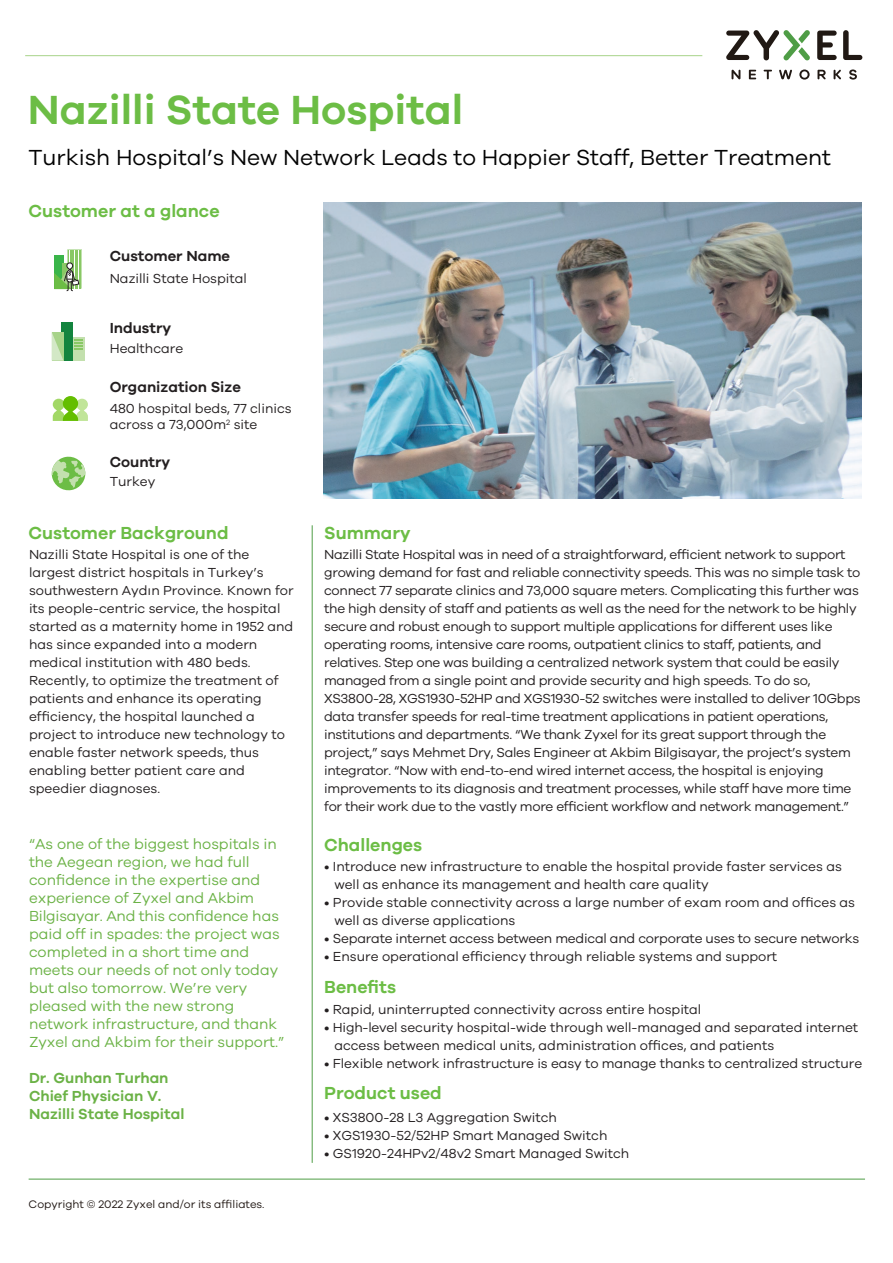
<style>
.page{position:relative;width:893px;height:1263px;background:#fff}
.page>*{position:absolute;margin:0;border:0;box-sizing:border-box;transform-origin:0 0}
.t1{font:600 42px "Galano Grotesque";color:#6cbd45}
.t2{font:22.5px "Galano Grotesque";color:#030303}
.t3{font:600 18px "Galano Grotesque";color:#6cbd45}
.t4{font:15px/18px "Galano Grotesque";color:#6bb246}
.t5{font:600 15px/18px "Galano Grotesque";color:#6bb246}
.t6{font:600 15px "Galano Grotesque";color:#231f20}
.t7{font:13.5px/18px "Galano Grotesque";letter-spacing:-.005em;color:#231f20}
.t8{font:11.25px "Galano Grotesque";color:#211814}
</style>
<div class="page">
<div style="left:61px;top:322px;width:12px;height:38px;background:#13843e"></div>
<div style="left:73px;top:337px;width:11px;height:23px;background:#c3e0ae"></div>
<svg style="left:52px;top:332px;width:11px;height:28px"></svg>
<svg style="left:74px;top:339px;width:9px;height:10px"></svg>
<svg style="left:54px;top:249px;width:28px;height:42px"></svg>
<svg style="left:51px;top:456px;width:35px;height:35px"></svg>
<svg style="left:53px;top:396px;width:35px;height:25px"></svg>
<hr style="left:312px;top:525px;width:1px;height:638px;background:#4f9d46">
<img style="left:324px;top:203px;width:537px;height:296px">
<svg style="left:731px;top:70px;width:9px;height:9px"></svg>
<svg style="left:749px;top:70px;width:7px;height:9px"></svg>
<svg style="left:764px;top:70px;width:8px;height:9px"></svg>
<svg style="left:779px;top:70px;width:13px;height:9px"></svg>
<svg style="left:799px;top:69px;width:11px;height:11px"></svg>
<svg style="left:834px;top:70px;width:7px;height:9px"></svg>
<svg style="left:849px;top:69px;width:8px;height:11px"></svg>
<svg style="left:817px;top:70px;width:9px;height:9px"></svg>
<svg style="left:843px;top:30px;width:19px;height:30px"></svg>
<svg style="left:817px;top:31px;width:20px;height:29px"></svg>
<svg style="left:726px;top:30px;width:84px;height:30px"></svg>
<hr style="left:25px;top:55px;width:677px;height:1px;background:#a7d389">
<hr style="left:29px;top:1179px;width:836px;height:1px;background:#4f9d46">
<h1 class="t1" style="left:28px;top:85px;width:437px">Nazilli State Hospital</h1>
<h2 class="t2" style="left:28px;top:144px;width:804px">Turkish Hospital’s New Network Leads to Happier Staff, Better Treatment</h2>
<h3 class="t3" style="left:29px;top:200px;width:193px">Customer at a glance</h3>
<p class="t6" style="left:110px;top:246px;width:122px">Customer Name</p>
<p class="t7" style="left:110px;top:269px;width:139px">Nazilli State Hospital</p>
<p class="t6" style="left:110px;top:319px;width:63px">Industry</p>
<p class="t7" style="left:110px;top:339px;width:75px">Healthcare</p>
<p class="t6" style="left:110px;top:378px;width:133px">Organization Size</p>
<p class="t7" style="left:110px;top:400px;width:183px;line-height:16.2px">480 hospital beds, 77 clinics across a 73,000m<sup>2</sup> site</p>
<p class="t6" style="left:110px;top:452px;width:62px">Country</p>
<p class="t7" style="left:110px;top:472px;width:47px">Turkey</p>
<h3 class="t3" style="left:29px;top:522px;width:202px">Customer Background</h3>
<p class="t7" style="left:29px;top:545px;width:266px">Nazilli State Hospital is one of the largest district hospitals in Turkey’s southwestern Aydın Province. Known for its people-centric service, the hospital started as a maternity home in 1952 and has since expanded into a modern medical institution with 480 beds.<br>Recently, to optimize the treatment of patients and enhance its operating efficiency, the hospital launched a project to introduce new technology to enable faster network speeds, thus enabling better patient care and speedier diagnoses.</p>
<p class="t4" style="left:29px;top:835px;width:257px">“As one of the biggest hospitals in the Aegean region, we had full confidence in the expertise and experience of Zyxel and Akbim<br>Bilgisayar. And this confidence has paid off in spades: the project was completed in a short time and meets our needs of not only today but also tomorrow. We’re very pleased with the new strong network infrastructure, and thank<br>Zyxel and Akbim for their support.”</p>
<p class="t5" style="left:29px;top:1069px;width:157px">Dr. Gunhan Turhan<br>Chief Physician V.<br>Nazilli State Hospital</p>
<p class="t8" style="left:29px;top:1197px;width:237px">Copyright © 2022 Zyxel and/or its affiliates.</p>
<h3 class="t3" style="left:324px;top:522px;width:88px">Summary</h3>
<p class="t7" style="left:324px;top:545px;width:538px">Nazilli State Hospital was in need of a straightforward, efficient network to support growing demand for fast and reliable connectivity speeds. This was no simple task to connect 77 separate clinics and 73,000 square meters. Complicating this further was the high density of staff and patients as well as the need for the network to be highly secure and robust enough to support multiple applications for different uses like operating rooms, intensive care rooms, outpatient clinics to staff, patients, and relatives. Step one was building a centralized network system that could be easily managed from a single point and provide security and high speeds. To do so, XS3800-28, XGS1930-52HP and XGS1930-52 switches were installed to deliver 10Gbps data transfer speeds for real-time treatment applications in patient operations, institutions and departments. “We thank Zyxel for its great support through the project,” says Mehmet Dry, Sales Engineer at Akbim Bilgisayar, the project’s system integrator. “Now with end-to-end wired internet access, the hospital is enjoying improvements to its diagnosis and treatment processes, while staff have more time for their work due to the vastly more efficient workflow and network management.”</p>
<h3 class="t3" style="left:324px;top:834px;width:100px">Challenges</h3>
<p class="t7" style="left:334px;top:857px;width:509px;text-indent:-10px">• Introduce new infrastructure to enable the hospital provide faster services as well as enhance its management and health care quality</p>
<p class="t7" style="left:334px;top:893px;width:522px;text-indent:-10px">• Provide stable connectivity across a large number of exam room and offices as well as diverse applications</p>
<p class="t7" style="left:324px;top:929px;width:537px">• Separate internet access between medical and corporate uses to secure networks</p>
<p class="t7" style="left:324px;top:947px;width:455px">• Ensure operational efficiency through reliable systems and support</p>
<h3 class="t3" style="left:324px;top:976px;width:73px">Benefits</h3>
<p class="t7" style="left:324px;top:1000px;width:379px">• Rapid, uninterrupted connectivity across entire hospital</p>
<p class="t7" style="left:334px;top:1018px;width:525px;text-indent:-10px">• High-level security hospital-wide through well-managed and separated internet access between medical units, administration offices, and patients</p>
<p class="t7" style="left:324px;top:1054px;width:540px">• Flexible network infrastructure is easy to manage thanks to centralized structure</p>
<h3 class="t3" style="left:324px;top:1082px;width:119px">Product used</h3>
<p class="t7" style="left:324px;top:1108px;width:234px">• XS3800-28 L3 Aggregation Switch</p>
<p class="t7" style="left:324px;top:1126px;width:285px">• XGS1930-52/52HP Smart Managed Switch</p>
<p class="t7" style="left:324px;top:1144px;width:307px">• GS1920-24HPv2/48v2 Smart Managed Switch</p>
</div>
